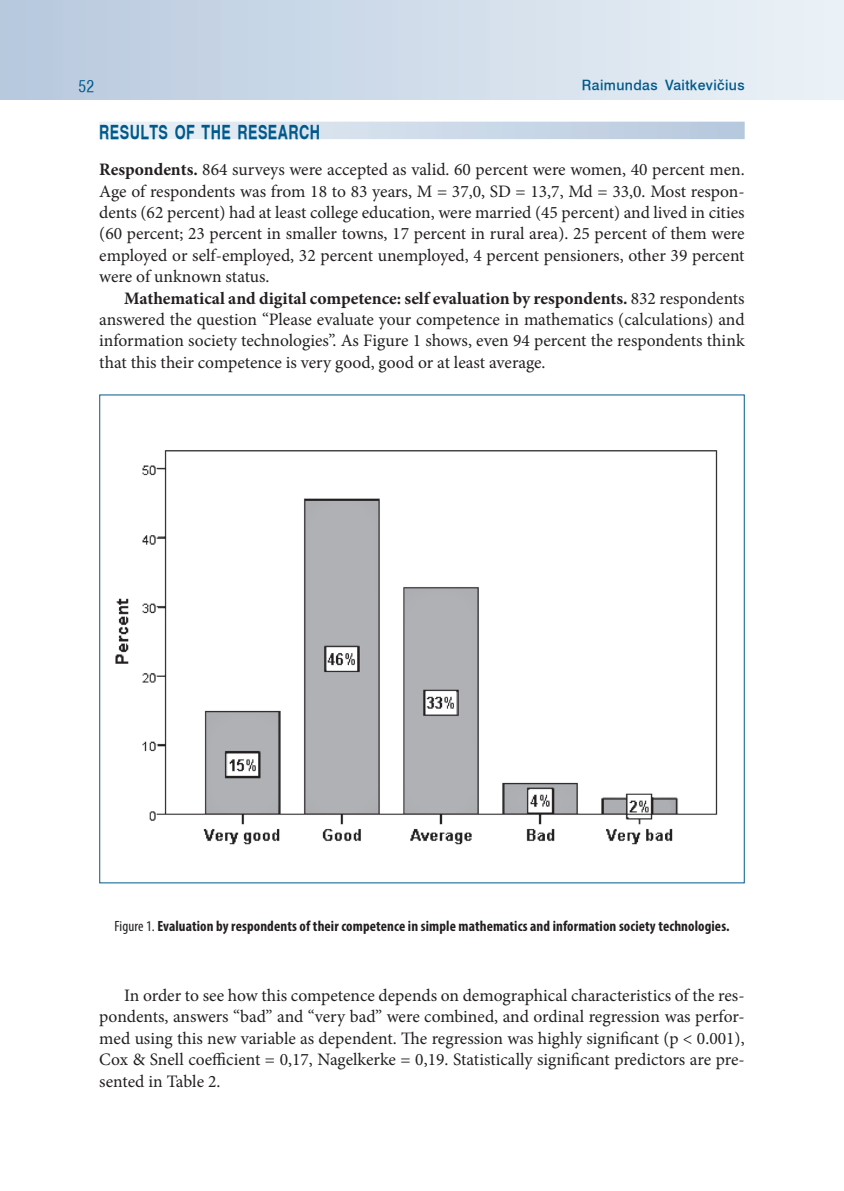
<style>
.page{position:relative;width:844px;height:1191px;background:#fff}
.page>*{position:absolute;margin:0;border:0;box-sizing:border-box;transform-origin:0 0}
.t1{font:700 condensed 19.25px "Helvetica LT";letter-spacing:.025em;color:#00598b;scale:.9 1}
.t2{font:17.5px/21.3px "Minion Pro";color:#231f20;text-align:justify}
.t3{font:condensed 15.75px "Helvetica LT";color:#00598b}
.t4{font:700 condensed 14.88px "Myriad Pro";letter-spacing:.01em;color:#231f20}
.t5{font:500 14px "Helvetica LT";letter-spacing:.03em;color:#00598b}
.s1{font-weight:700}
.s2{font-weight:400}
</style>
<div class="page">
<div style="left:0;top:0;width:843px;height:100px;background:linear-gradient(to right,#b7c8de,#ebf2f7)"></div>
<div style="left:99px;top:122px;width:645px;height:17px;background:linear-gradient(to right,#ebf2f7,#b6c8dd)"></div>
<img style="left:115px;top:450px;width:603px;height:395px">
<p class="t3" style="left:79px;top:76px;width:17px">52</p>
<p class="t5" style="left:581px;top:75px;width:164px">Raimundas Vaitkevičius</p>
<p class="t1" style="left:99px;top:119px;width:247px">RESULTS OF THE RESEARCH</p>
<p class="t2" style="left:99px;top:159px;width:646px"><span class="s1">Respondents.</span> 864 surveys were accepted as valid. 60 percent were women, 40 percent men.<br>Age of respondents was from 18 to 83 years, M = 37,0, SD = 13,7, Md = 33,0. Most respon&shy;dents (62 percent) had at least college education, were married (45 percent) and lived in cities (60 percent; 23 percent in smaller towns, 17 percent in rural area). 25 percent of them were employed or self-employed, 32 percent unemployed, 4 percent pensioners, other 39 percent were of unknown status.</p>
<p class="t2" style="left:99px;top:287px;width:646px;text-indent:25px"><span class="s1">Mathematical and digital competence: self evaluation by respondents.</span> 832 respondents answered the question “Please evaluate your competence in mathematics (calculations) and information society technologies”. As Figure 1 shows, even 94 percent the respondents think that this their competence is very good, good or at least average.</p>
<p class="t4" style="left:114px;top:916px;width:616px"><span class="s2">Figure 1.</span> Evaluation by respondents of their competence in simple mathematics and information society technologies.</p>
<p class="t2" style="left:99px;top:985px;width:646px;text-indent:25px">In order to see how this competence depends on demographical characteristics of the res&shy;pondents, answers “bad” and “very bad” were combined, and ordinal regression was perfor&shy;med using this new variable as dependent. The regression was highly significant (p &lt; 0.001), Cox &amp; Snell coefficient = 0,17, Nagelkerke = 0,19. Statistically significant predictors are pre&shy;sented in Table 2.</p>
</div>
